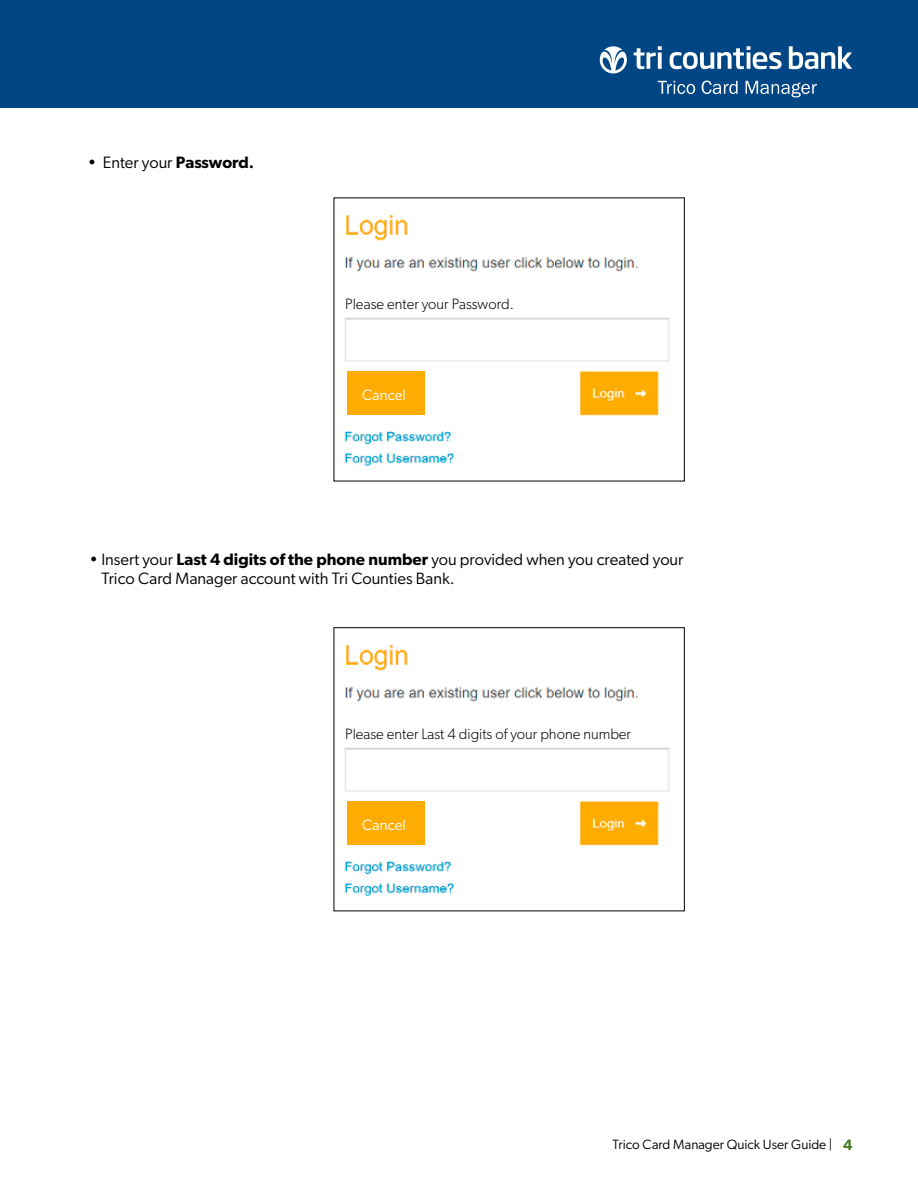
<style>
.page{position:relative;width:918px;height:1188px;background:#fff}
.page>*{position:absolute;margin:0;border:0;box-sizing:border-box;transform-origin:0 0}
.t1{font:16.5px/19.8px "Gibson";color:#000}
.t2{font:300 15px "Gibson";color:#000}
.t3{font:15px "Gibson";color:#fff}
.t4{font:13.5px "Gibson";color:#000}
.s1{font-weight:600}
.s2{font-weight:600;font-size:15px;color:#477b26}
</style>
<div class="page">
<div style="left:0;top:0;width:918px;height:108px;background:#004684"></div>
<svg style="left:634px;top:46px;width:28px;height:23px"></svg>
<svg style="left:670px;top:46px;width:112px;height:23px"></svg>
<svg style="left:789px;top:46px;width:63px;height:23px"></svg>
<svg style="left:600px;top:46px;width:27px;height:27px"></svg>
<svg style="left:658px;top:81px;width:37px;height:13px"></svg>
<svg style="left:702px;top:81px;width:36px;height:13px"></svg>
<svg style="left:746px;top:81px;width:71px;height:16px"></svg>
<img style="left:345px;top:214px;width:325px;height:252px">
<div style="left:347px;top:372px;width:77px;height:43px;background:#ffac00"></div>
<div style="left:340px;top:293px;width:185px;height:21px;background:#fff"></div>
<img style="left:345px;top:644px;width:325px;height:252px">
<div style="left:334px;top:627px;width:351px;height:284px;border:1px solid #000"></div>
<div style="left:347px;top:801px;width:77px;height:44px;background:#ffac00"></div>
<div style="left:340px;top:723px;width:185px;height:21px;background:#fff"></div>
<p class="t1" style="left:88px;top:152px;width:168px">• Enter your <span class="s1">Password.</span></p>
<p class="t2" style="left:345px;top:295px;width:170px">Please enter your Password.</p>
<p class="t3" style="left:362px;top:386px;width:45px">Cancel</p>
<p class="t1" style="left:101px;top:549px;width:584px;text-indent:-12px">• Insert your <span class="s1">Last 4 digits of the phone number</span> you provided when you created your<br>Trico Card Manager account with Tri Counties Bank.</p>
<p class="t2" style="left:345px;top:725px;width:287px">Please enter Last 4 digits of your phone number</p>
<p class="t3" style="left:362px;top:816px;width:45px">Cancel</p>
<p class="t4" style="left:613px;top:1137px;width:242px">Trico Card Manager Quick User Guide | <span class="s2">4</span></p>
</div>
